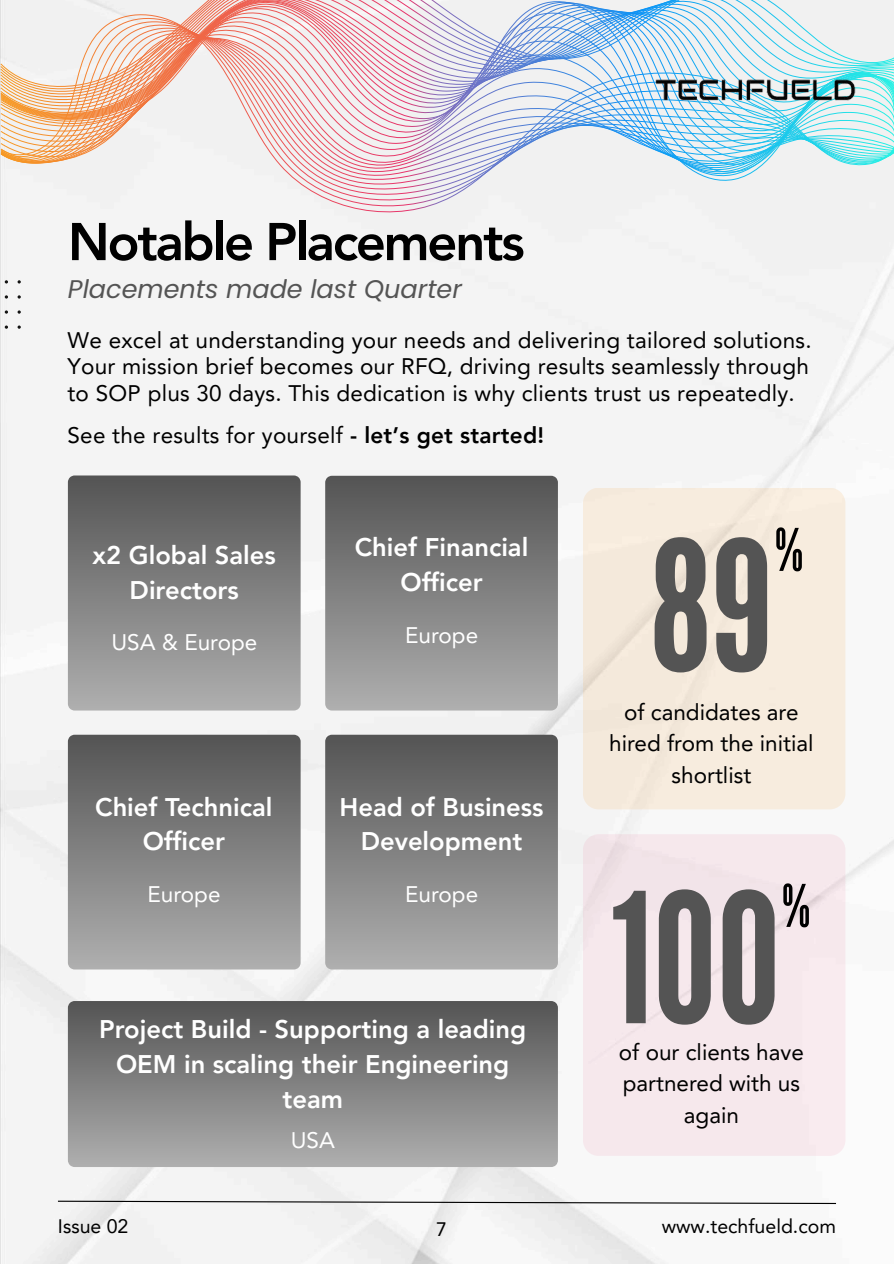
<style>
.page{position:relative;width:894px;height:1264px;background:#fff}
.page>*{position:absolute;margin:0;border:0;box-sizing:border-box;transform-origin:0 0}
.t1{font:180px "League Gothic";color:#545454}
.t2{font:58.5px "League Gothic";color:#000}
.t3{font:800 52.5px "Avenir LT Pro";letter-spacing:-.04em;color:#000}
.t4{font:800 25.5px/35px "Avenir LT Pro";color:#fff;text-align:center}
.t5{font:italic 25.5px "Poppins";color:#545454}
.t6{font:22.5px/31.5px "Avenir LT Pro";color:#000;text-align:center}
.t7{font:22.5px "Avenir LT Pro";color:#fff}
.t8{font:19.5px "Avenir LT Pro";color:#000}
.s1{font-weight:800}
</style>
<div class="page">
<div style="left:0;top:226px;width:893px;height:1037px;background:#f4f4f4"></div>
<svg style="left:0;top:295px;width:8px;height:3px"></svg>
<svg style="left:0;top:310px;width:8px;height:4px"></svg>
<svg style="left:18px;top:310px;width:3px;height:4px"></svg>
<svg style="left:0;top:280px;width:8px;height:3px"></svg>
<svg style="left:0;top:325px;width:8px;height:4px"></svg>
<svg style="left:18px;top:325px;width:3px;height:4px"></svg>
<svg style="left:0;top:0;width:893px;height:6px"></svg>
<img style="left:0;top:8px;width:893px;height:218px">
<img style="left:654px;top:65px;width:211px;height:48px">
<svg style="left:68px;top:475px;width:232px;height:235px;background:#818181"></svg>
<svg style="left:325px;top:476px;width:232px;height:234px;background:#818181"></svg>
<svg style="left:68px;top:734px;width:232px;height:235px;background:#818181"></svg>
<svg style="left:325px;top:734px;width:232px;height:235px;background:#818181"></svg>
<svg style="left:68px;top:1001px;width:489px;height:165px;background:#818181"></svg>
<div style="left:582px;top:487px;width:263px;height:322px;background:#f7ecde"></div>
<div style="left:582px;top:834px;width:263px;height:321px;background:#f6e8ec"></div>
<svg style="left:57px;top:1200px;width:779px;height:4px"></svg>
<h3 class="t3" style="left:68px;top:220px;width:458px">Notable Placements</h3>
<p class="t5" style="left:68px;top:271px;width:395px">Placements made last Quarter</p>
<p class="t6" style="left:67px;top:328px;width:745px;line-height:26.5px;text-align:justify">We excel at understanding your needs and delivering tailored solutions.<br>Your mission brief becomes our RFQ, driving results seamlessly through to SOP plus 30 days. This dedication is why clients trust us repeatedly.</p>
<p class="t6" style="left:67px;top:421px;width:478px">See the results for yourself <span class="s1">- let’s get started!</span></p>
<p class="t4" style="left:92px;top:540px;width:185px">x2 Global Sales<br>Directors</p>
<p class="t7" style="left:111px;top:633px;width:147px">USA &amp; Europe</p>
<p class="t4" style="left:95px;top:791px;width:179px">Chief Technical<br>Officer</p>
<p class="t7" style="left:147px;top:884px;width:74px">Europe</p>
<p class="t4" style="left:355px;top:532px;width:175px">Chief Financial<br>Officer</p>
<p class="t7" style="left:405px;top:626px;width:74px">Europe</p>
<p class="t4" style="left:339px;top:791px;width:205px">Head of Business<br>Development</p>
<p class="t7" style="left:405px;top:884px;width:74px">Europe</p>
<p class="t4" style="left:99px;top:1013px;width:428px">Project Build - Supporting a leading<br>OEM in scaling their Engineering team</p>
<p class="t7" style="left:291px;top:1130px;width:46px">USA</p>
<h1 class="t1" style="left:649px;top:502px;width:124px">89</h1>
<h2 class="t2" style="left:774px;top:516px;width:30px">%</h2>
<p class="t6" style="left:609px;top:698px;width:206px">of candidates are hired from the initial shortlist</p>
<h1 class="t1" style="left:611px;top:854px;width:171px">100</h1>
<h2 class="t2" style="left:781px;top:872px;width:30px">%</h2>
<p class="t6" style="left:618px;top:1038px;width:186px">of our clients have partnered with us again</p>
<p class="t8" style="left:58px;top:1218px;width:72px">Issue 02</p>
<p class="t8" style="left:436px;top:1221px;width:12px">7</p>
<p class="t8" style="left:661px;top:1218px;width:176px">www.techfueld.com</p>
</div>
